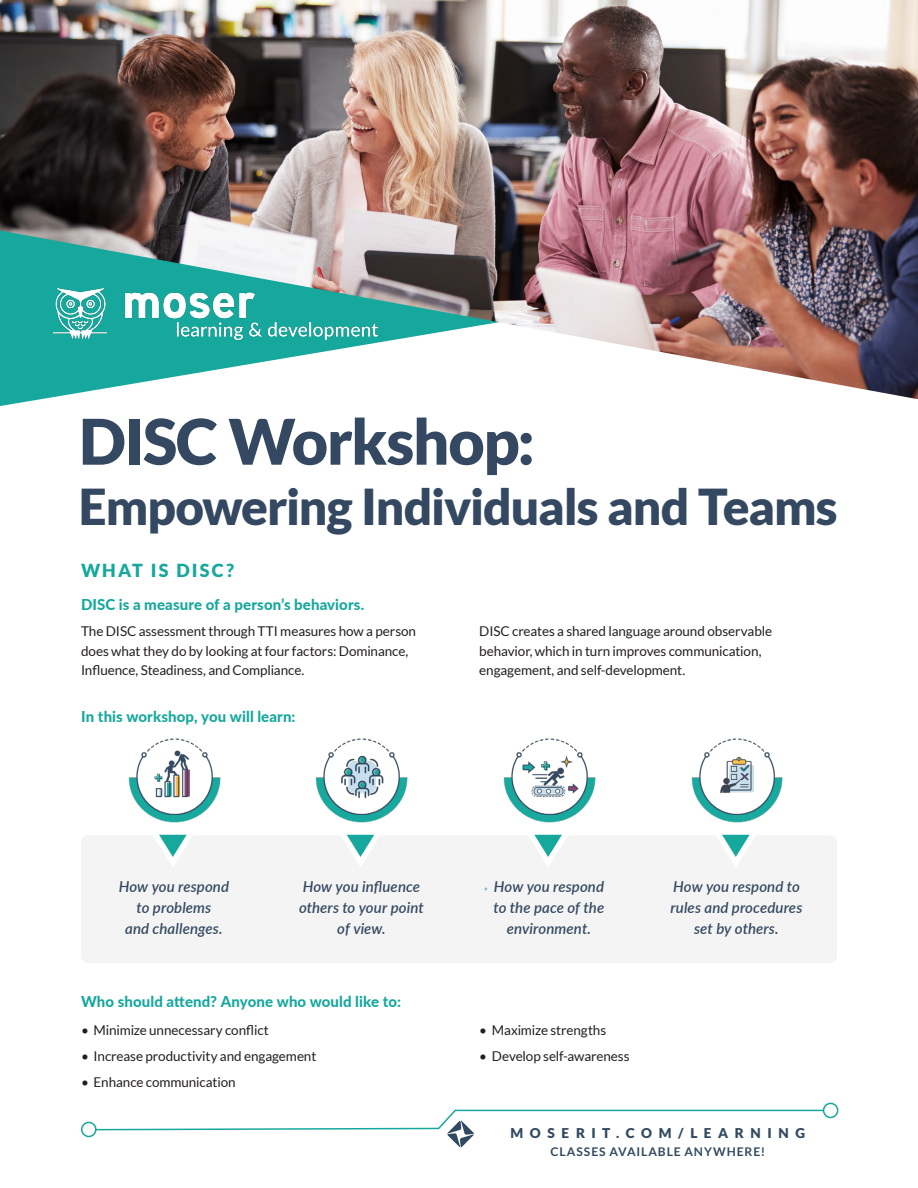
<style>
.page{position:relative;width:918px;height:1188px;background:#fff}
.page>*{position:absolute;margin:0;border:0;box-sizing:border-box;transform-origin:0 0}
.BODY_COPY{font:900 63px "Lato";letter-spacing:-.02em;color:#344961}
.BODY_COPY-2{font:900 49.5px "Lato";letter-spacing:-.02em;color:#344961}
.HEAD_A{font:900 18px "Lato";letter-spacing:.12em;color:#16a89d}
.HEAD_B{font:italic 600 15px/21px "Lato";letter-spacing:.005em;color:#354a62;text-align:center}
.HEAD_B-2{font:800 15px "Lato";letter-spacing:.005em;color:#16a89d}
.BODY_COPY-3{font:13.5px/19.5px "Lato";letter-spacing:-.005em;color:#231f20}
.t1{font:900 13.5px "Lato";letter-spacing:.485em;color:#324a61}
.t2{font:700 12px "Lato";letter-spacing:.07em;color:#324a61}
</style>
<div class="page">
<div style="left:823px;top:1103px;width:15px;height:15px;border:2px solid #16a89d;border-radius:50%"></div>
<svg style="left:97px;top:1109px;width:738px;height:39px"></svg>
<div style="left:81px;top:1122px;width:16px;height:15px;border:2px solid #16a89d;border-radius:50%"></div>
<img style="left:0;top:0;width:918px;height:399px">
<img style="left:5px;top:256px;width:416px;height:124px">
<div style="left:81px;top:835px;width:756px;height:128px;background:#f4f4f4;border-radius:7px"></div>
<svg style="left:717px;top:834px;width:38px;height:32px"></svg>
<img style="left:691px;top:738px;width:92px;height:85px">
<svg style="left:529px;top:834px;width:38px;height:32px"></svg>
<img style="left:503px;top:738px;width:93px;height:85px">
<svg style="left:341px;top:834px;width:39px;height:32px"></svg>
<img style="left:315px;top:738px;width:93px;height:85px">
<svg style="left:154px;top:834px;width:38px;height:32px"></svg>
<img style="left:128px;top:738px;width:93px;height:85px">
<p class="BODY_COPY" style="left:79px;top:405px;width:457px">DISC Workshop:</p>
<p class="BODY_COPY-2" style="left:79px;top:478px;width:760px">Empowering Individuals and Teams</p>
<p class="HEAD_A" style="left:81px;top:560px;width:154px">WHAT IS DISC?</p>
<p class="HEAD_B-2" style="left:81px;top:593px;width:285px">DISC is a measure of a person’s behaviors.</p>
<p class="BODY_COPY-3" style="left:81px;top:622px;width:337px">The DISC assessment through TTI measures how a person does what they do by looking at four factors: Dominance,<br>Influence, Steadiness, and Compliance.</p>
<p class="BODY_COPY-3" style="left:479px;top:622px;width:295px">DISC creates a shared language around observable behavior, which in turn improves communication, engagement, and self-development.</p>
<p class="HEAD_B-2" style="left:81px;top:706px;width:216px">In this workshop, you will learn:</p>
<p class="HEAD_B" style="left:119px;top:875px;width:112px">How you respond to problems<br>and challenges.</p>
<p class="HEAD_B" style="left:299px;top:875px;width:126px">How you influence others to your point of view.</p>
<p class="HEAD_B" style="left:494px;top:875px;width:112px">How you respond to the pace of the environment.</p>
<p class="HEAD_B" style="left:671px;top:875px;width:133px">How you respond to rules and procedures set by others.</p>
<p class="HEAD_B-2" style="left:81px;top:991px;width:321px">Who should attend? Anyone who would like to:</p>
<p class="BODY_COPY-3" style="left:81px;top:1020px;width:189px">• Minimize unnecessary conflict</p>
<p class="BODY_COPY-3" style="left:81px;top:1046px;width:237px">• Increase productivity and engagement</p>
<p class="BODY_COPY-3" style="left:81px;top:1072px;width:156px">• Enhance communication</p>
<p class="BODY_COPY-3" style="left:479px;top:1020px;width:128px">• Maximize strengths</p>
<p class="BODY_COPY-3" style="left:479px;top:1046px;width:152px">• Develop self-awareness</p>
<p class="t1" style="left:510px;top:1125px;width:296px">MOSERIT.COM/LEARNING</p>
<p class="t2" style="left:551px;top:1145px;width:216px">CLASSES AVAILABLE ANYWHERE!</p>
</div>
